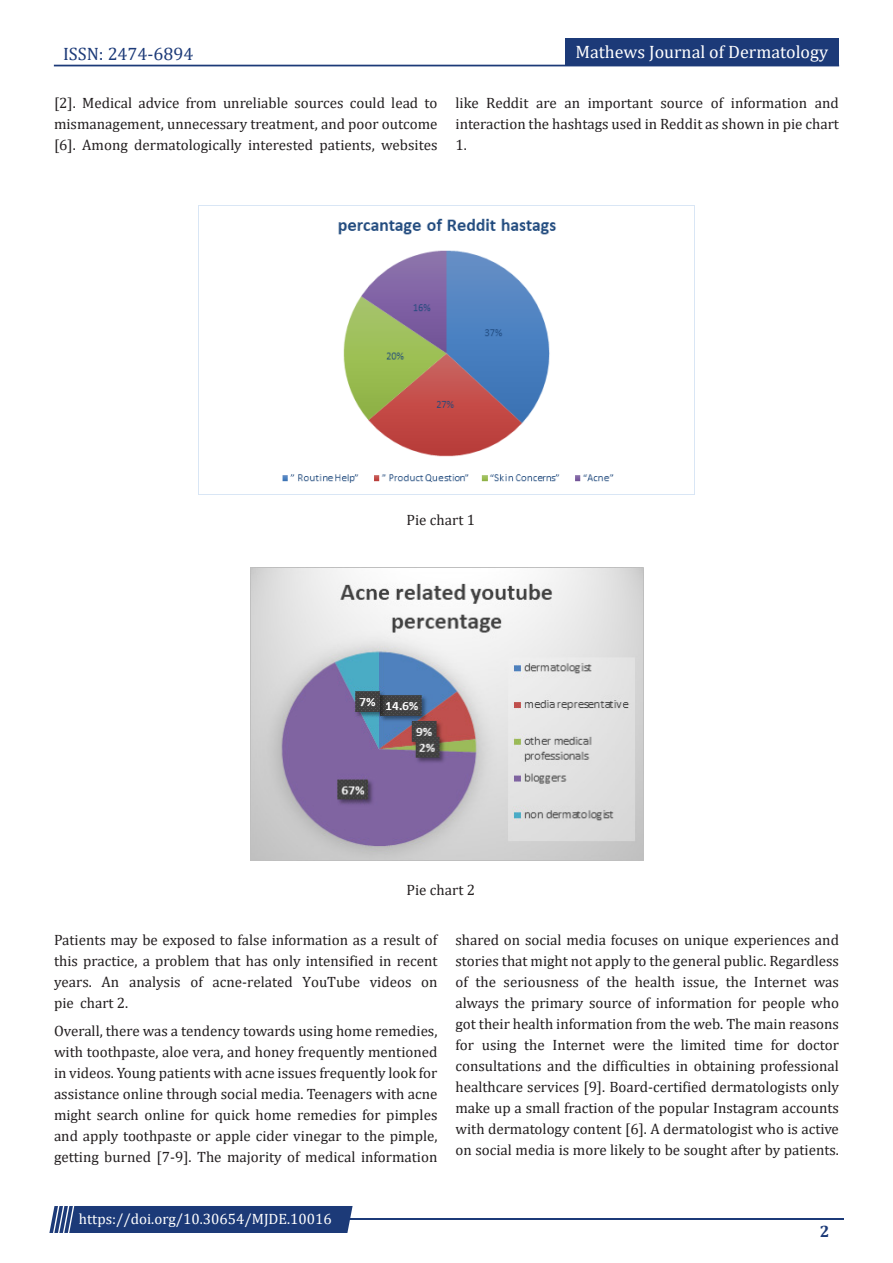
<style>
.page{position:relative;width:893px;height:1263px;background:#fff}
.page>*{position:absolute;margin:0;border:0;box-sizing:border-box;transform-origin:0 0}
.t1{font:18px "Cambria";color:#fff}
.t2{font:18px "Cambria";color:#1c3a78}
.t3{font:700 16.5px "Cambria";color:#1c3a78}
.t4{font:15px/21px "Cambria";color:#231f20;text-align:justify}
.t5{font:15px "Cambria";color:#fff}
</style>
<div class="page">
<div style="left:54px;top:65px;width:785px;height:1px;border:1px solid #1c3a78"></div>
<div style="left:565px;top:39px;width:274px;height:27px;background:#1c3a78"></div>
<hr style="left:310px;top:1219px;width:534px;height:1px;background:#1c3a78">
<div style="left:49px;top:1206px;width:304px;height:27px;background:#1c3a78"></div>
<img style="left:282px;top:218px;width:332px;height:265px">
<img style="left:250px;top:568px;width:393px;height:292px">
<p class="t2" style="left:63px;top:43px;width:132px">ISSN: 2474-6894</p>
<p class="t1" style="left:575px;top:41px;width:254px">Mathews Journal of Dermatology</p>
<p class="t4" style="left:54px;top:92px;width:385px">[2]. Medical advice from unreliable sources could lead to mismanagement, unnecessary treatment, and poor outcome [6]. Among dermatologically interested patients, websites</p>
<p class="t4" style="left:455px;top:92px;width:385px">like Reddit are an important source of information and interaction the hashtags used in Reddit as shown in pie chart 1.</p>
<p class="t4" style="left:407px;top:509px;width:70px">Pie chart 1</p>
<p class="t4" style="left:407px;top:880px;width:70px">Pie chart 2</p>
<p class="t4" style="left:54px;top:929px;width:385px">Patients may be exposed to false information as a result of this practice, a problem that has only intensified in recent years. An analysis of acne-related YouTube videos on pie chart 2.</p>
<p class="t4" style="left:54px;top:1021px;width:385px">Overall, there was a tendency towards using home remedies, with toothpaste, aloe vera, and honey frequently mentioned in videos. Young patients with acne issues frequently look for assistance online through social media. Teenagers with acne might search online for quick home remedies for pimples and apply toothpaste or apple cider vinegar to the pimple, getting burned [7-9]. The majority of medical information</p>
<p class="t4" style="left:455px;top:929px;width:385px">shared on social media focuses on unique experiences and stories that might not apply to the general public. Regardless of the seriousness of the health issue, the Internet was always the primary source of information for people who got their health information from the web. The main reasons for using the Internet were the limited time for doctor consultations and the difficulties in obtaining professional healthcare services [9]. Board-certified dermatologists only make up a small fraction of the popular Instagram accounts with dermatology content [6]. A dermatologist who is active on social media is more likely to be sought after by patients.</p>
<p class="t5" style="left:79px;top:1210px;width:254px">https://doi.org/10.30654/MJDE.10016</p>
<p class="t3" style="left:820px;top:1220px;width:11px">2</p>
</div>
